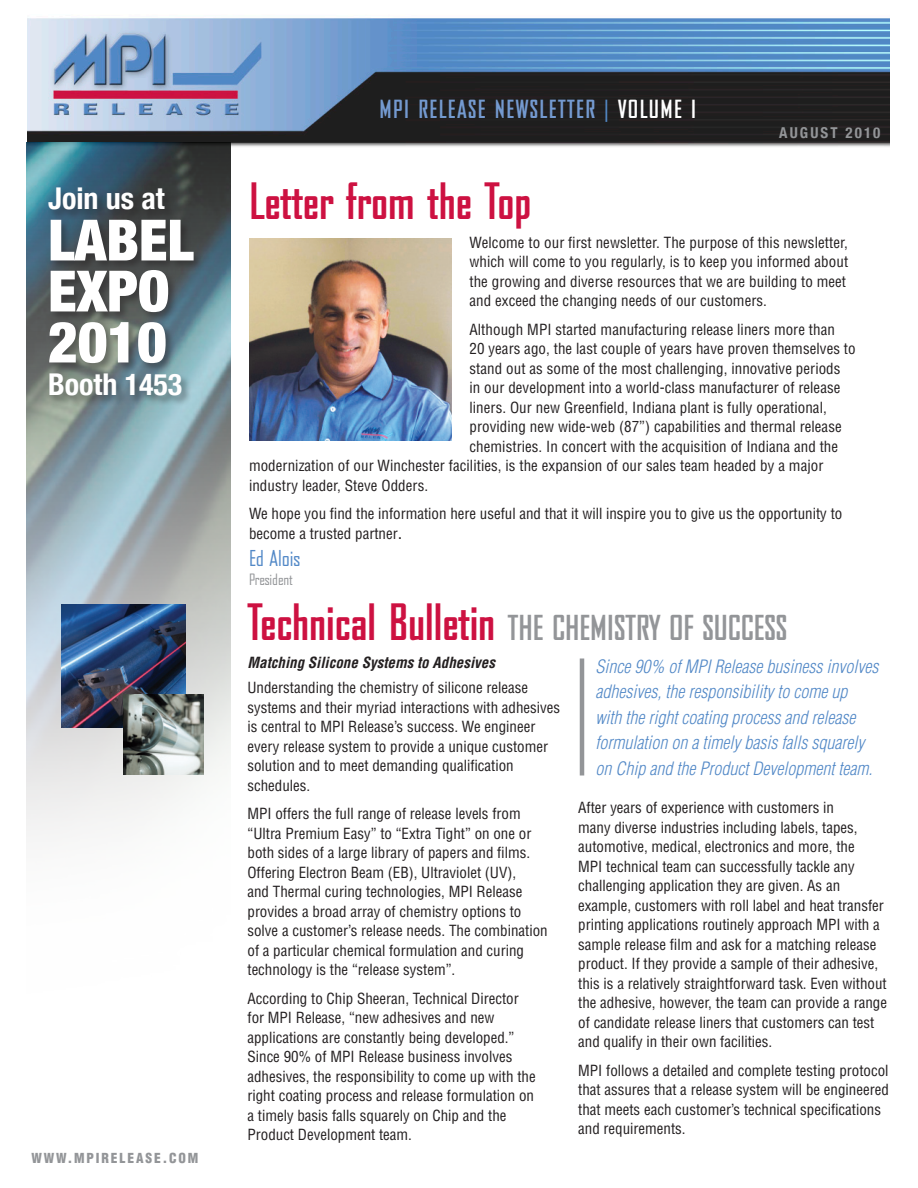
<style>
.page{position:relative;width:918px;height:1188px;background:#fff}
.page>*{position:absolute;margin:0;border:0;box-sizing:border-box;transform-origin:0 0}
.t1{font:900 condensed 57px/51px "Helvetica Neue";color:#fff}
.t2{font:700 48px "Bureau Agency";color:#cd1141}
.t3{font:700 33px "Bureau Agency";color:#939598}
.t4{font:700 condensed 30px "Helvetica Neue";color:#fff}
.t5{font:700 24px "Bureau Agency";letter-spacing:.06em;color:#749ad0}
.t6{font:21px "Bureau Agency";color:#5389c7}
.Body_Copy{font:italic 300 condensed 18px/25.5px "Helvetica";color:#5389c7}
.Body_Copy-2{font:condensed 15px/19.5px "Helvetica";color:#231f20}
.t7{font:italic 700 condensed 15px "Helvetica";color:#231f20}
.t8{font:700 condensed 15px "Helvetica Neue";letter-spacing:.14em;color:#939598}
.t9{font:15px "Bureau Agency";color:#939598}
.t10{font:900 condensed 13.5px "Helvetica";letter-spacing:.14em;color:#939598}
.s1{color:#5389c7}
.s2{color:#fff}
.s3{font-size:18px}
.s4{font-size:48px;color:#cd1141}
</style>
<div class="page">
<img style="left:27px;top:18px;width:863px;height:130px">
<img style="left:249px;top:238px;width:203px;height:203px">
<hr style="left:580px;top:658px;width:4px;height:118px;background:#939598">
<img style="left:27px;top:142px;width:203px;height:695px">
<div style="left:47px;top:187px;width:157px;height:220px;background:#231f20;opacity:.45"></div>
<img style="left:62px;top:604px;width:123px;height:124px">
<img style="left:123px;top:695px;width:80px;height:80px">
<p class="t4" style="left:48px;top:181px;width:118px">Join us at</p>
<p class="t1" style="left:48px;top:214px;width:147px">LABEL<br>EXPO<br>2010</p>
<p class="t4" style="left:48px;top:367px;width:136px">Booth 1453</p>
<p class="t10" style="left:32px;top:1150px;width:168px">WWW.MPIRELEASE.COM</p>
<p class="t5" style="left:380px;top:96px;width:318px">MPI RELEASE NEWSLETTER <span class="s1">|</span> <span class="s2">VOLUME I</span></p>
<p class="t8" style="left:779px;top:123px;width:103px">AUGUST 2010</p>
<p class="t2" style="left:249px;top:175px;width:284px">Letter from the Top</p>
<p class="Body_Copy-2" style="left:470px;top:232px;width:380px">Welcome to our first newsletter. The purpose of this newsletter, which will come to you regularly, is to keep you informed about the growing and diverse resources that we are building to meet and exceed the changing needs of our customers.</p>
<p class="Body_Copy-2" style="left:470px;top:319px;width:367px">Although MPI started manufacturing release liners more than</p>
<p class="Body_Copy-2" style="left:470px;top:339px;width:388px">20 years ago, the last couple of years have proven themselves to</p>
<p class="Body_Copy-2" style="left:470px;top:358px;width:373px">stand out as some of the most challenging, innovative periods</p>
<p class="Body_Copy-2" style="left:470px;top:378px;width:373px">in our development into a world-class manufacturer of release</p>
<p class="Body_Copy-2" style="left:470px;top:397px;width:359px">liners. Our new Greenfield, Indiana plant is fully operational,</p>
<p class="Body_Copy-2" style="left:470px;top:417px;width:374px">providing new wide-web (87”) capabilities and thermal release</p>
<p class="Body_Copy-2" style="left:470px;top:436px;width:370px">chemistries. In concert with the acquisition of Indiana and the</p>
<p class="Body_Copy-2" style="left:249px;top:456px;width:576px">modernization of our Winchester facilities, is the expansion of our sales team headed by a major</p>
<p class="Body_Copy-2" style="left:249px;top:475px;width:181px">industry leader, Steve Odders.</p>
<p class="Body_Copy-2" style="left:249px;top:504px;width:595px">We hope you find the information here useful and that it will inspire you to give us the opportunity to become a trusted partner<span class="s3">.</span></p>
<p class="t6" style="left:249px;top:547px;width:53px">Ed Alois</p>
<p class="t9" style="left:249px;top:571px;width:45px">President</p>
<p class="t3" style="left:248px;top:610px;width:541px"><span class="s4">Technical Bulletin</span> THE CHEMISTRY OF SUCCESS</p>
<p class="t7" style="left:248px;top:654px;width:249px">Matching Silicone Systems to Adhesives</p>
<p class="Body_Copy" style="left:596px;top:653px;width:284px">Since 90% of MPI Release business involves adhesives, the responsibility to come up<br>with the right coating process and release formulation on a timely basis falls squarely on Chip and the Product Development team.</p>
<p class="Body_Copy-2" style="left:248px;top:678px;width:314px">Understanding the chemistry of silicone release systems and their myriad interactions with adhesives is central to MPI Release’s success. We engineer every release system to provide a unique customer solution and to meet demanding qualification schedules.</p>
<p class="Body_Copy-2" style="left:248px;top:804px;width:302px">MPI offers the full range of release levels from “Ultra Premium Easy” to “Extra Tight” on one or both sides of a large library of papers and films.<br>Offering Electron Beam (EB), Ultraviolet (UV),<br>and Thermal curing technologies, MPI Release provides a broad array of chemistry options to solve a customer’s release needs. The combination of a particular chemical formulation and curing technology is the “release system”.</p>
<p class="Body_Copy-2" style="left:248px;top:988px;width:290px">According to Chip Sheeran, Technical Director for MPI Release, “new adhesives and new applications are constantly being developed.” Since 90% of MPI Release business involves adhesives, the responsibility to come up with the right coating process and release formulation on a timely basis falls squarely on Chip and the Product Development team.</p>
<p class="Body_Copy-2" style="left:578px;top:798px;width:310px">After years of experience with customers in<br>many diverse industries including labels, tapes, automotive, medical, electronics and more, the<br>MPI technical team can successfully tackle any challenging application they are given. As an example, customers with roll label and heat transfer printing applications routinely approach MPI with a sample release film and ask for a matching release product. If they provide a sample of their adhesive, this is a relatively straightforward task. Even without the adhesive, however, the team can provide a range of candidate release liners that customers can test and qualify in their own facilities.</p>
<p class="Body_Copy-2" style="left:578px;top:1060px;width:312px">MPI follows a detailed and complete testing protocol that assures that a release system will be engineered that meets each customer’s technical specifications and requirements.</p>
</div>
